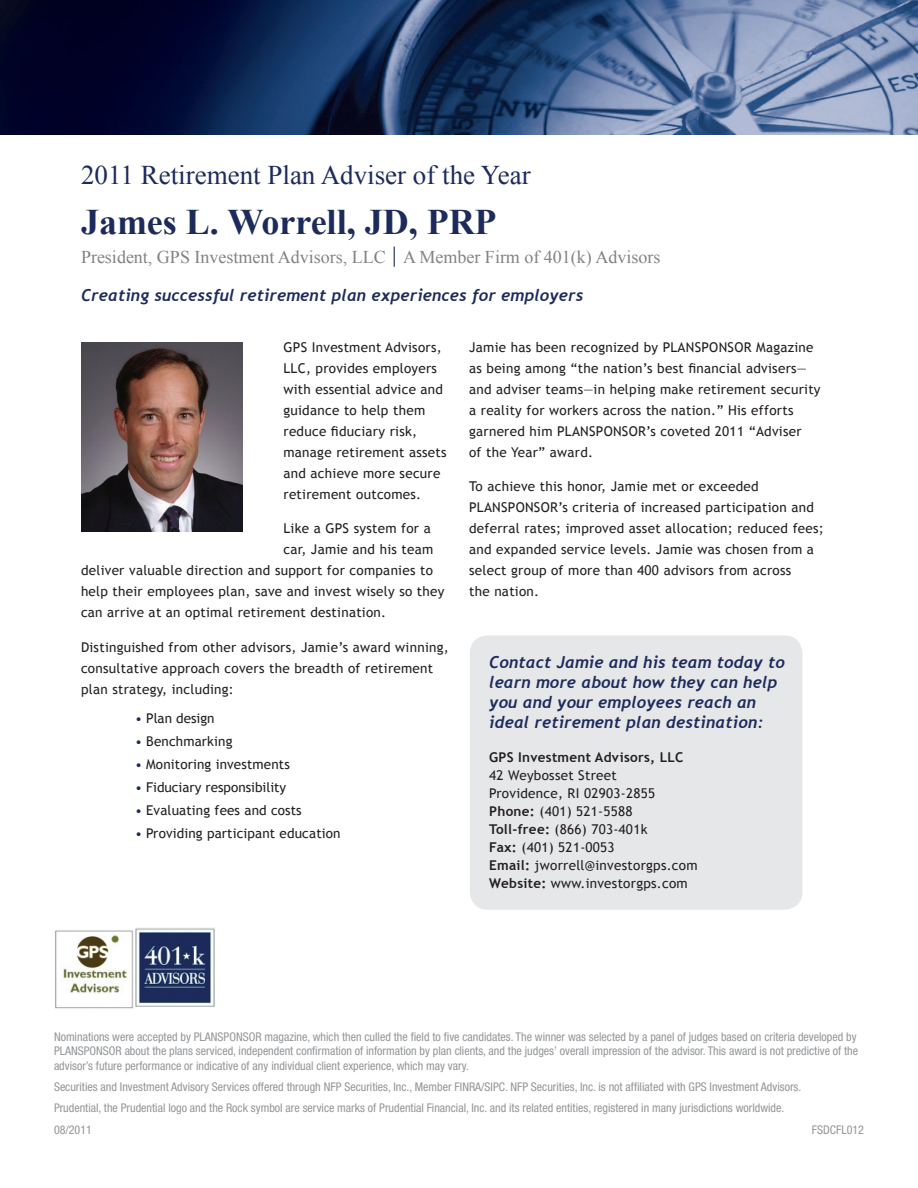
<style>
.page{position:relative;width:918px;height:1188px;background:#fff}
.page>*{position:absolute;margin:0;border:0;box-sizing:border-box;transform-origin:0 0}
.t1{font:700 36px "Times New Roman";color:#1c2b5b}
.t2{font:27px "Times New Roman";color:#1c2b5b}
.t3{font:18px "Times New Roman";color:#808285}
.t4{font:italic 700 16.5px/19.8px "Trebuchet";letter-spacing:.01em;color:#1c2b5b}
.t5{font:13.5px/21px "Trebuchet MS";letter-spacing:.02em;color:#231f20}
.t6{font:13.5px "Trebuchet MS";color:#231f20}
.t7{font:700 13.5px "Trebuchet MS";letter-spacing:.02em;color:#231f20}
.t8{font:condensed 12px/14.4px "Helvetica Neue LT Std";color:#939598}
.s1{color:#1c2b5b}
.s2{font-weight:700}
</style>
<div class="page">
<div style="left:470px;top:635px;width:332px;height:275px;background:#e6e7e9;border-radius:18px"></div>
<svg style="left:394px;top:247px;width:1px;height:20px"></svg>
<img style="left:81px;top:342px;width:162px;height:189px">
<img style="left:0;top:0;width:918px;height:135px">
<img style="left:55px;top:930px;width:79px;height:78px">
<img style="left:136px;top:928px;width:79px;height:79px">
<p class="t2" style="left:81px;top:157px;width:451px">2011 Retirement Plan Adviser of the Year</p>
<p class="t1" style="left:81px;top:197px;width:417px">James L. Worrell, JD, PRP</p>
<p class="t3" style="left:81px;top:244px;width:581px">President, GPS Investment Advisors, LLC A Member Firm of 401(k) Advisors</p>
<p class="t4" style="left:81px;top:285px;width:504px">Creating successful retirement plan experiences for employers</p>
<p class="t5" style="left:284px;top:336px;width:165px">GPS Investment Advisors,<br>LLC, provides employers with essential advice and guidance to help them reduce fiduciary risk, manage retirement assets and achieve more secure retirement outcomes.</p>
<p class="t5" style="left:284px;top:518px;width:149px">Like a GPS system for a</p>
<p class="t5" style="left:284px;top:539px;width:151px">car, Jamie and his team</p>
<p class="t5" style="left:81px;top:560px;width:354px">deliver valuable direction and support for companies to</p>
<p class="t5" style="left:81px;top:581px;width:365px">help their employees plan, save and invest wisely so they</p>
<p class="t5" style="left:81px;top:602px;width:307px">can arrive at an optimal retirement destination.</p>
<p class="t5" style="left:81px;top:636px;width:369px">Distinguished from other advisors, Jamie’s award winning, consultative approach covers the breadth of retirement plan strategy, including:</p>
<p class="t6" style="left:135px;top:711px;width:81px"><span class="s1">•</span> Plan design</p>
<p class="t5" style="left:135px;top:731px;width:99px"><span class="s1">•</span> Benchmarking</p>
<p class="t5" style="left:135px;top:754px;width:156px"><span class="s1">•</span> Monitoring investments</p>
<p class="t6" style="left:135px;top:779px;width:153px"><span class="s1">•</span> Fiduciary responsibility</p>
<p class="t5" style="left:135px;top:800px;width:168px"><span class="s1">•</span> Evaluating fees and costs</p>
<p class="t5" style="left:135px;top:823px;width:207px"><span class="s1">•</span> Providing participant education</p>
<p class="t5" style="left:469px;top:336px;width:353px">Jamie has been recognized by PLANSPONSOR Magazine as being among “the nation’s best financial advisers— and adviser teams—in helping make retirement security a reality for workers across the nation.” His efforts garnered him PLANSPONSOR’s coveted 2011 “Adviser<br>of the Year” award.</p>
<p class="t5" style="left:469px;top:476px;width:356px">To achieve this honor, Jamie met or exceeded PLANSPONSOR’s criteria of increased participation and deferral rates; improved asset allocation; reduced fees; and expanded service levels. Jamie was chosen from a select group of more than 400 advisors from across<br>the nation.</p>
<p class="t4" style="left:489px;top:653px;width:297px">Contact Jamie and his team today to learn more about how they can help you and your employees reach an ideal retirement plan destination:</p>
<p class="t7" style="left:489px;top:749px;width:196px">GPS Investment Advisors, LLC</p>
<p class="t5" style="left:489px;top:765px;width:129px">42 Weybosset Street</p>
<p class="t5" style="left:489px;top:783px;width:167px">Providence, RI 02903-2855</p>
<p class="t5" style="left:489px;top:801px;width:145px"><span class="s2">Phone:</span> (401) 521-5588</p>
<p class="t5" style="left:489px;top:819px;width:160px"><span class="s2">Toll-free:</span> (866) 703-401k</p>
<p class="t5" style="left:489px;top:837px;width:127px"><span class="s2">Fax:</span> (401) 521-0053</p>
<p class="t5" style="left:489px;top:855px;width:210px"><span class="s2">Email:</span> jworrell@investorgps.com</p>
<p class="t5" style="left:489px;top:873px;width:200px"><span class="s2">Website:</span> www.investorgps.com</p>
<p class="t8" style="left:54px;top:1029px;width:806px">Nominations were accepted by PLANSPONSOR magazine, which then culled the field to five candidates. The winner was selected by a panel of judges based on criteria developed by<br>PLANSPONSOR about the plans serviced, independent confirmation of information by plan clients, and the judges’ overall impression of the advisor. This award is not predictive of the advisor’s future performance or indicative of any individual client experience, which may vary.</p>
<p class="t8" style="left:54px;top:1079px;width:749px">Securities and Investment Advisory Services offered through NFP Securities, Inc., Member FINRA/SIPC. NFP Securities, Inc. is not affiliated with GPS Investment Advisors.</p>
<p class="t8" style="left:54px;top:1101px;width:732px">Prudential, the Prudential logo and the Rock symbol are service marks of Prudential Financial, Inc. and its related entities, registered in many jurisdictions worldwide.</p>
<p class="t8" style="left:54px;top:1123px;width:39px">08/2011</p>
<p class="t8" style="left:812px;top:1123px;width:54px">FSDCFL012</p>
</div>
